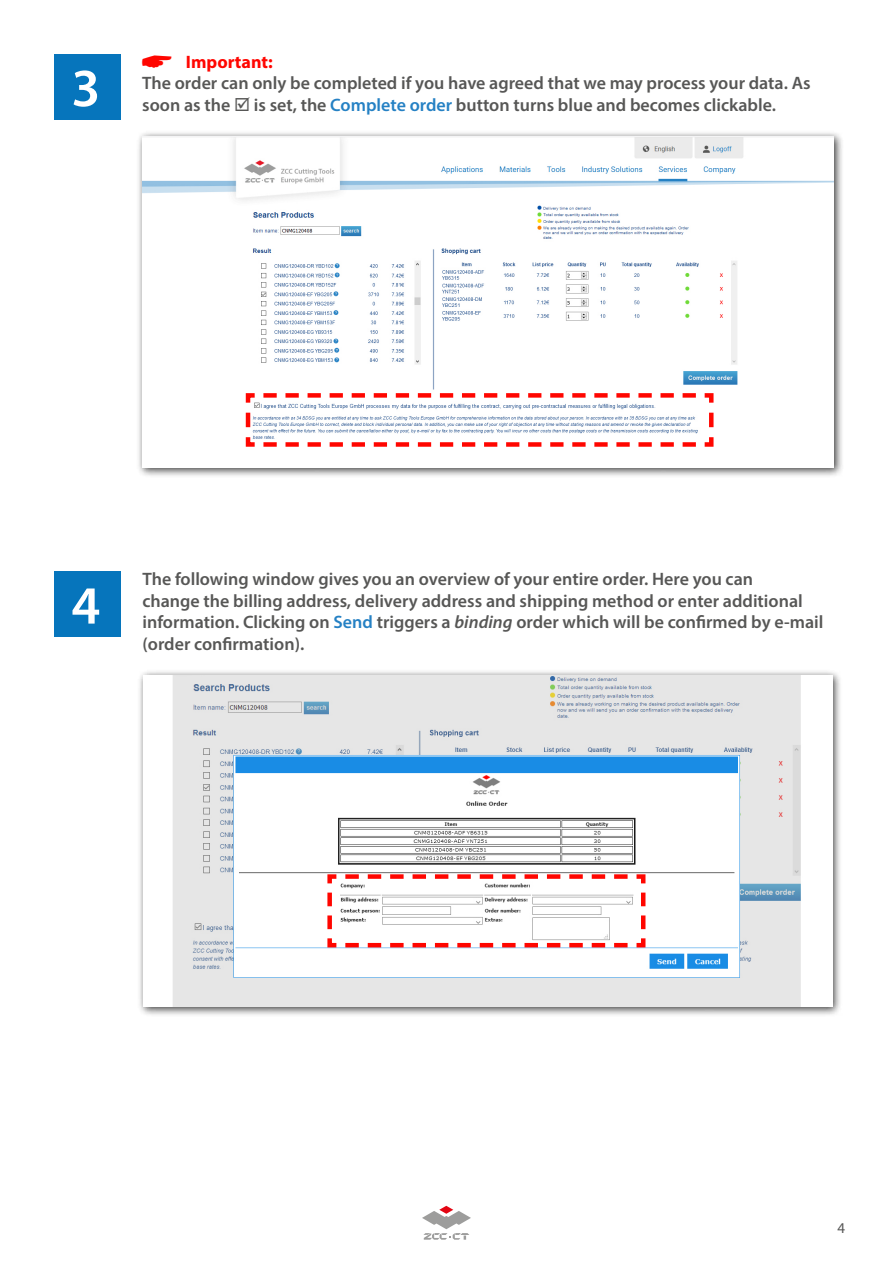
<style>
.page{position:relative;width:893px;height:1263px;background:#fff}
.page>*{position:absolute;margin:0;border:0;box-sizing:border-box;transform-origin:0 0}
.t1{font:600 54px "Myriad Pro";color:#fff}
.t2{font:600 18px/21.6px "Myriad Pro";color:#575756}
.t3{font:700 18px "Myriad Pro";color:#ff0600}
.t4{font:15px "Myriad Pro";color:#575756}
.s1{color:#2581c4}
.s2{font-style:italic}
</style>
<div class="page">
<svg style="left:422px;top:1206px;width:49px;height:34px"></svg>
<div style="left:54px;top:571px;width:67px;height:66px;background:#0675bc"></div>
<div style="left:54px;top:54px;width:67px;height:65px;background:#0675bc"></div>
<div style="left:137px;top:669px;width:706px;height:348px;background:#000;opacity:.75"></div>
<img style="left:143px;top:675px;width:689px;height:332px">
<div style="left:136px;top:130px;width:708px;height:348px;background:#000;opacity:.75"></div>
<img style="left:142px;top:136px;width:691px;height:332px">
<svg style="left:244px;top:391px;width:472px;height:58px"></svg>
<svg style="left:325px;top:872px;width:323px;height:78px"></svg>
<h1 class="t1" style="left:71px;top:54px;width:30px">3</h1>
<p class="t3" style="left:186px;top:50px;width:88px">Important:</p>
<p class="t2" style="left:142px;top:72px;width:670px">The order can only be completed if you have agreed that we may process your data. As soon as the ☑ is set, the <span class="s1">Complete order</span> button turns blue and becomes clickable.</p>
<h1 class="t1" style="left:71px;top:571px;width:30px">4</h1>
<p class="t2" style="left:142px;top:568px;width:683px">The following window gives you an overview of your entire order. Here you can<br>change the billing address, delivery address and shipping method or enter additional information. Clicking on <span class="s1">Send</span> triggers a <span class="s2">binding</span> order which will be confirmed by e-mail (order confirmation).</p>
<p class="t4" style="left:837px;top:1218px;width:9px">4</p>
</div>
